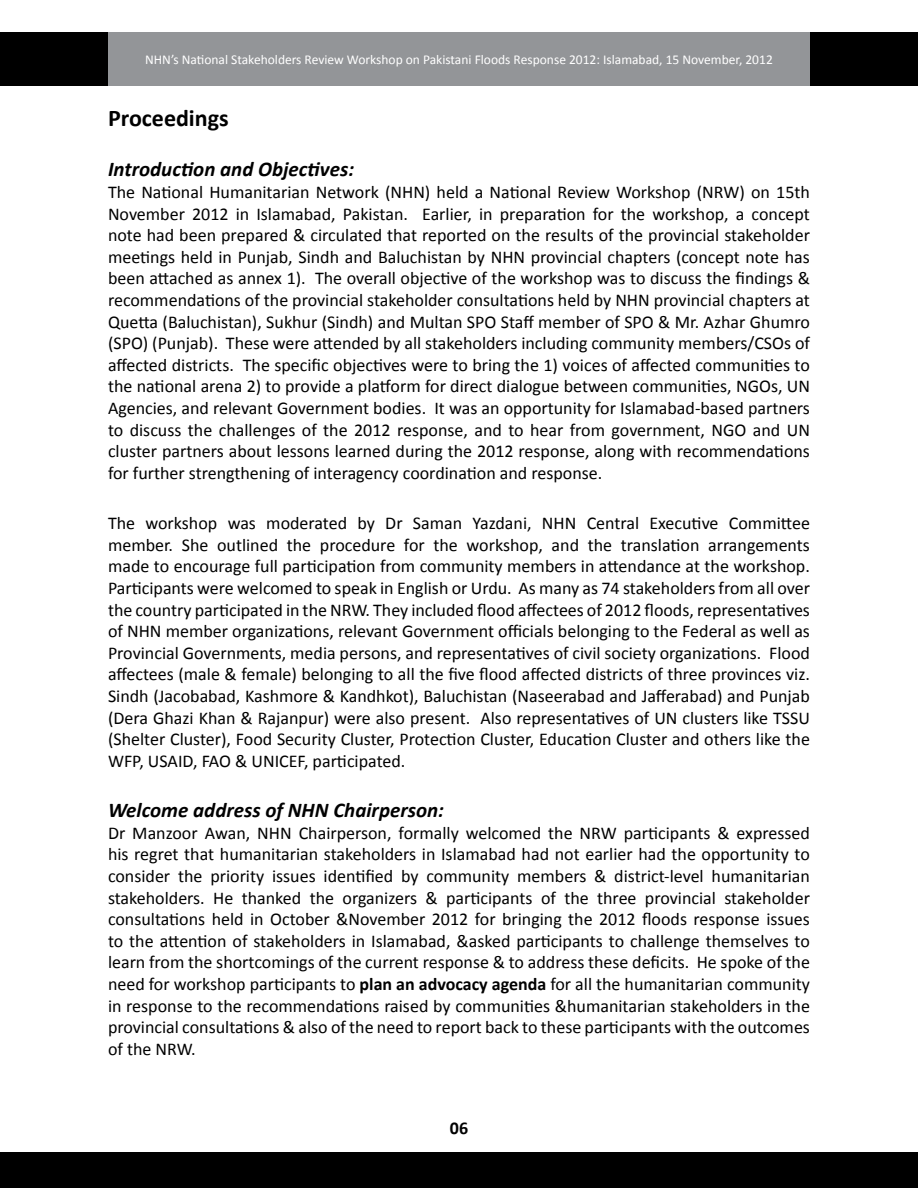
<style>
.page{position:relative;width:918px;height:1188px;background:#fff}
.page>*{position:absolute;margin:0;border:0;box-sizing:border-box;transform-origin:0 0}
.t1{font:700 24px "Calibri";color:#000}
.t2{font:italic 700 21px "Calibri";color:#000}
.t3{font:18px/21.6px "Calibri";color:#000;text-align:justify}
.t4{font:700 18px "Calibri";color:#000}
.t5{font:13.5px "Calibri";color:#fff}
.s1{font-weight:700}
</style>
<div class="page">
<div style="left:0;top:1152px;width:918px;height:36px;background:#000"></div>
<div style="left:108px;top:32px;width:702px;height:54px;background:#939598"></div>
<div style="left:810px;top:32px;width:108px;height:54px;background:#000"></div>
<div style="left:0;top:32px;width:108px;height:54px;background:#000"></div>
<p class="t5" style="left:145px;top:51px;width:629px">NHN’s National Stakeholders Review Workshop on Pakistani Floods Response 2012: Islamabad, 15 November, 2012</p>
<h1 class="t1" style="left:108px;top:103px;width:122px">Proceedings</h1>
<p class="t2" style="left:108px;top:156px;width:248px">Introduction and Objectives:</p>
<p class="t3" style="left:108px;top:181px;width:704px">The National Humanitarian Network (NHN) held a National Review Workshop (NRW) on 15th November 2012 in Islamabad, Pakistan. Earlier, in preparation for the workshop, a concept note had been prepared &amp; circulated that reported on the results of the provincial stakeholder meetings held in Punjab, Sindh and Baluchistan by NHN provincial chapters (concept note has been attached as annex 1). The overall objective of the workshop was to discuss the findings &amp; recommendations of the provincial stakeholder consultations held by NHN provincial chapters at Quetta (Baluchistan), Sukhur (Sindh) and Multan SPO Staff member of SPO &amp; Mr. Azhar Ghumro (SPO) (Punjab). These were attended by all stakeholders including community members/CSOs of affected districts. The specific objectives were to bring the 1) voices of affected communities to the national arena 2) to provide a platform for direct dialogue between communities, NGOs, UN Agencies, and relevant Government bodies. It was an opportunity for Islamabad-based partners to discuss the challenges of the 2012 response, and to hear from government, NGO and UN cluster partners about lessons learned during the 2012 response, along with recommendations for further strengthening of interagency coordination and response.</p>
<p class="t3" style="left:108px;top:512px;width:704px">The workshop was moderated by Dr Saman Yazdani, NHN Central Executive Committee member. She outlined the procedure for the workshop, and the translation arrangements made to encourage full participation from community members in attendance at the workshop.<br>Participants were welcomed to speak in English or Urdu. As many as 74 stakeholders from all over the country participated in the NRW. They included flood affectees of 2012 floods, representatives of NHN member organizations, relevant Government officials belonging to the Federal as well as Provincial Governments, media persons, and representatives of civil society organizations. Flood affectees (male &amp; female) belonging to all the five flood affected districts of three provinces viz.<br>Sindh (Jacobabad, Kashmore &amp; Kandhkot), Baluchistan (Naseerabad and Jafferabad) and Punjab (Dera Ghazi Khan &amp; Rajanpur) were also present. Also representatives of UN clusters like TSSU (Shelter Cluster), Food Security Cluster, Protection Cluster, Education Cluster and others like the WFP, USAID, FAO &amp; UNICEF, participated.</p>
<p class="t2" style="left:108px;top:797px;width:338px">Welcome address of NHN Chairperson:</p>
<p class="t3" style="left:108px;top:822px;width:704px">Dr Manzoor Awan, NHN Chairperson, formally welcomed the NRW participants &amp; expressed his regret that humanitarian stakeholders in Islamabad had not earlier had the opportunity to consider the priority issues identified by community members &amp; district-level humanitarian stakeholders. He thanked the organizers &amp; participants of the three provincial stakeholder consultations held in October &amp;November 2012 for bringing the 2012 floods response issues to the attention of stakeholders in Islamabad, &amp;asked participants to challenge themselves to learn from the shortcomings of the current response &amp; to address these deficits. He spoke of the need for workshop participants to <span class="s1">plan an advocacy agenda</span> for all the humanitarian community in response to the recommendations raised by communities &amp;humanitarian stakeholders in the provincial consultations &amp; also of the need to report back to these participants with the outcomes of the NRW.</p>
<p class="t4" style="left:450px;top:1117px;width:20px">06</p>
</div>
